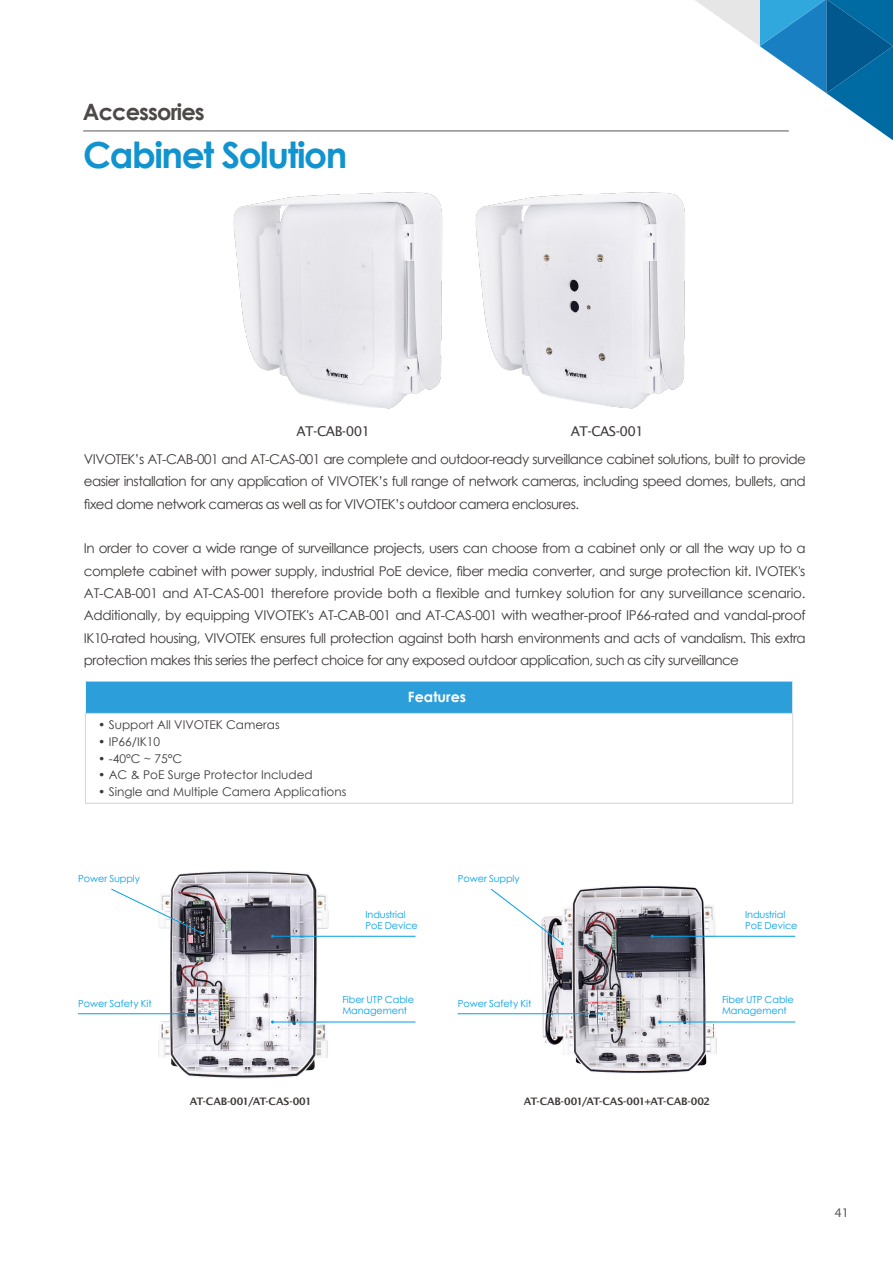
<style>
.page{position:relative;width:893px;height:1263px;background:#fff}
.page>*{position:absolute;margin:0;border:0;box-sizing:border-box;transform-origin:0 0}
.t1{font:700 36px "Century Gothic";letter-spacing:-.04em;color:#1093ce}
.t2{font:700 22.5px "Century Gothic";letter-spacing:-.04em;color:#4c4948}
.t3{font:700 14.25px "Century Gothic";color:#fff}
.t4{font:13.5px/22.4px "Century Gothic";letter-spacing:-.04em;color:#3e3a39;text-align:justify}
.t5{font:13.5px "Lucida Sans";letter-spacing:-.04em;color:#3e3a39}
.t6{font:12px "Century Gothic";color:#3e3a39}
.t7{font:12px "Lucida Sans";color:#595757}
.t8{font:600 10.35px "Lucida Sans";letter-spacing:-.015em;color:#3e3a39}
.t9{font:9.75px/11.7px "Century Gothic";letter-spacing:-.01em;color:#00a0e9}
</style>
<div class="page">
<svg style="left:693px;top:0;width:200px;height:140px"></svg>
<hr style="left:83px;top:131px;width:706px;height:1px;background:#595757">
<div style="left:85px;top:681px;width:708px;height:32px;background:#2c9eda"></div>
<hr style="left:85px;top:681px;width:708px;height:1px;background:#fff">
<hr style="left:85px;top:681px;width:1px;height:32px;background:#fff">
<hr style="left:792px;top:681px;width:1px;height:32px;background:#fff">
<hr style="left:85px;top:714px;width:1px;height:89px;background:#d3d3d4">
<hr style="left:85px;top:713px;width:708px;height:1px;background:#d3d3d4">
<hr style="left:792px;top:714px;width:1px;height:89px;background:#d3d3d4">
<hr style="left:85px;top:803px;width:708px;height:1px;background:#d3d3d4">
<img style="left:233px;top:192px;width:210px;height:217px">
<img style="left:475px;top:192px;width:210px;height:217px">
<img style="left:159px;top:870px;width:170px;height:208px">
<svg style="left:111px;top:888px;width:92px;height:46px"></svg>
<hr style="left:78px;top:1013px;width:132px;height:1px;background:#00a0e9">
<hr style="left:272px;top:936px;width:143px;height:1px;background:#00a0e9">
<hr style="left:272px;top:1021px;width:143px;height:1px;background:#00a0e9">
<img style="left:542px;top:885px;width:175px;height:188px">
<svg style="left:490px;top:888px;width:74px;height:57px"></svg>
<hr style="left:458px;top:1013px;width:144px;height:1px;background:#00a0e9">
<hr style="left:652px;top:936px;width:143px;height:1px;background:#00a0e9">
<hr style="left:660px;top:1021px;width:135px;height:1px;background:#00a0e9">
<h2 class="t2" style="left:83px;top:95px;width:123px">Accessories</h2>
<h1 class="t1" style="left:83px;top:128px;width:266px">Cabinet Solution</h1>
<p class="t5" style="left:296px;top:423px;width:75px">AT-CAB-001</p>
<p class="t5" style="left:571px;top:423px;width:75px">AT-CAS-001</p>
<p class="t4" style="left:84px;top:448px;width:723px">VIVOTEK’s AT-CAB-001 and AT-CAS-001 are complete and outdoor-ready surveillance cabinet solutions, built to provide easier installation for any application of VIVOTEK’s full range of network cameras, including speed domes, bullets, and fixed dome network cameras as well as for VIVOTEK’s outdoor camera enclosures.</p>
<p class="t4" style="left:84px;top:537px;width:723px">In order to cover a wide range of surveillance projects, users can choose from a cabinet only or all the way up to a complete cabinet with power supply, industrial PoE device, fiber media converter, and surge protection kit. IVOTEK's AT-CAB-001 and AT-CAS-001 therefore provide both a flexible and turnkey solution for any surveillance scenario.<br>Additionally, by equipping VIVOTEK's AT-CAB-001 and AT-CAS-001 with weather-proof IP66-rated and vandal-proof IK10-rated housing, VIVOTEK ensures full protection against both harsh environments and acts of vandalism. This extra protection makes this series the perfect choice for any exposed outdoor application, such as city surveillance</p>
<p class="t6" style="left:98px;top:716px;width:183px">• Support All VIVOTEK Cameras</p>
<p class="t6" style="left:98px;top:733px;width:64px">• IP66/IK10</p>
<p class="t6" style="left:98px;top:750px;width:86px">• -40°C ~ 75°C</p>
<p class="t6" style="left:98px;top:767px;width:216px">• AC &amp; PoE Surge Protector Included</p>
<p class="t6" style="left:98px;top:783px;width:250px">• Single and Multiple Camera Applications</p>
<p class="t3" style="left:408px;top:686px;width:60px">Features</p>
<p class="t9" style="left:78px;top:872px;width:63px">Power Supply</p>
<p class="t9" style="left:365px;top:908px;width:54px">Industrial<br>PoE Device</p>
<p class="t9" style="left:458px;top:872px;width:63px">Power Supply</p>
<p class="t9" style="left:745px;top:908px;width:54px">Industrial<br>PoE Device</p>
<p class="t9" style="left:78px;top:998px;width:75px">Power Safety Kit</p>
<p class="t9" style="left:342px;top:993px;width:73px">Fiber UTP Cable<br>Management</p>
<p class="t9" style="left:458px;top:998px;width:75px">Power Safety Kit</p>
<p class="t9" style="left:722px;top:993px;width:73px">Fiber UTP Cable<br>Management</p>
<p class="t8" style="left:190px;top:1095px;width:123px">AT-CAB-001/AT-CAS-001</p>
<p class="t8" style="left:524px;top:1095px;width:188px">AT-CAB-001/AT-CAS-001+AT-CAB-002</p>
<p class="t7" style="left:834px;top:1206px;width:17px">41</p>
</div>
